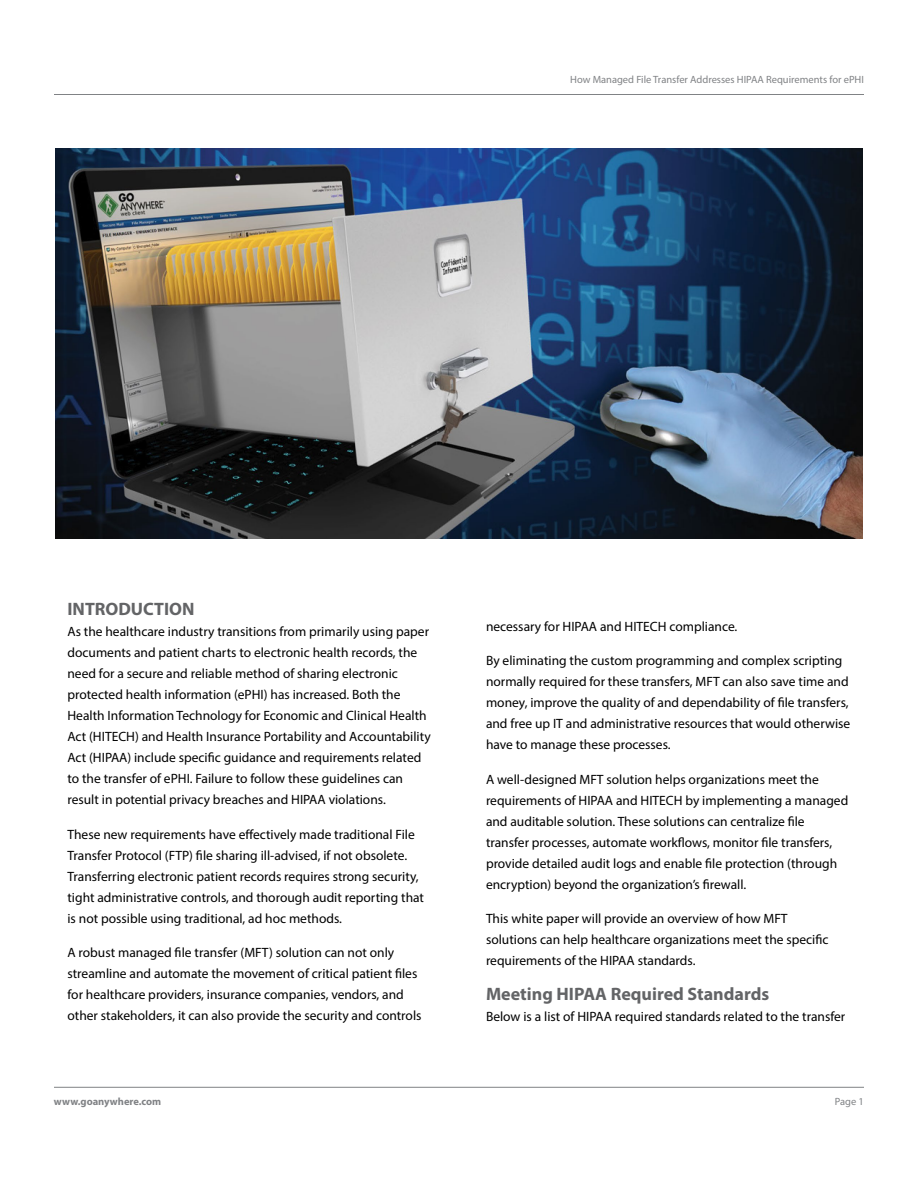
<style>
.page{position:relative;width:918px;height:1188px;background:#fff}
.page>*{position:absolute;margin:0;border:0;box-sizing:border-box;transform-origin:0 0}
.t1{font:700 18px "Myriad Pro";color:#636466}
.t2{font:13.5px/21px "Myriad Pro";color:#000}
.t3{font:10.5px "Myriad Pro";color:#808285}
.t4{font:700 10.5px "Myriad Pro";color:#808285}
</style>
<div class="page">
<hr style="left:54px;top:1087px;width:810px;height:1px;background:#808285">
<hr style="left:54px;top:94px;width:810px;height:1px;background:#808285">
<img style="left:56px;top:148px;width:806px;height:390px">
<p class="t3" style="left:570px;top:73px;width:295px">How Managed File Transfer Addresses HIPAA Requirements for ePHI</p>
<h1 class="t1" style="left:68px;top:597px;width:129px">INTRODUCTION</h1>
<p class="t2" style="left:68px;top:621px;width:365px">As the healthcare industry transitions from primarily using paper documents and patient charts to electronic health records, the need for a secure and reliable method of sharing electronic protected health information (ePHI) has increased. Both the Health Information Technology for Economic and Clinical Health Act (HITECH) and Health Insurance Portability and Accountability Act (HIPAA) include specific guidance and requirements related to the transfer of ePHI. Failure to follow these guidelines can result in potential privacy breaches and HIPAA violations.</p>
<p class="t2" style="left:68px;top:824px;width:358px">These new requirements have effectively made traditional File Transfer Protocol (FTP) file sharing ill-advised, if not obsolete.<br>Transferring electronic patient records requires strong security, tight administrative controls, and thorough audit reporting that is not possible using traditional, ad hoc methods.</p>
<p class="t2" style="left:68px;top:942px;width:356px">A robust managed file transfer (MFT) solution can not only streamline and automate the movement of critical patient files for healthcare providers, insurance companies, vendors, and other stakeholders, it can also provide the security and controls</p>
<p class="t2" style="left:486px;top:616px;width:253px">necessary for HIPAA and HITECH compliance.</p>
<p class="t2" style="left:486px;top:650px;width:366px">By eliminating the custom programming and complex scripting normally required for these transfers, MFT can also save time and money, improve the quality of and dependability of file transfers, and free up IT and administrative resources that would otherwise have to manage these processes.</p>
<p class="t2" style="left:486px;top:769px;width:364px">A well-designed MFT solution helps organizations meet the requirements of HIPAA and HITECH by implementing a managed and auditable solution. These solutions can centralize file transfer processes, automate workflows, monitor file transfers, provide detailed audit logs and enable file protection (through encryption) beyond the organization’s firewall.</p>
<p class="t2" style="left:486px;top:908px;width:344px">This white paper will provide an overview of how MFT solutions can help healthcare organizations meet the specific requirements of the HIPAA standards.</p>
<h1 class="t1" style="left:486px;top:982px;width:285px">Meeting HIPAA Required Standards</h1>
<p class="t2" style="left:486px;top:1005px;width:361px">Below is a list of HIPAA required standards related to the transfer</p>
<p class="t4" style="left:54px;top:1094px;width:109px">www.goanywhere.com</p>
<p class="t3" style="left:835px;top:1095px;width:31px">Page 1</p>
</div>
